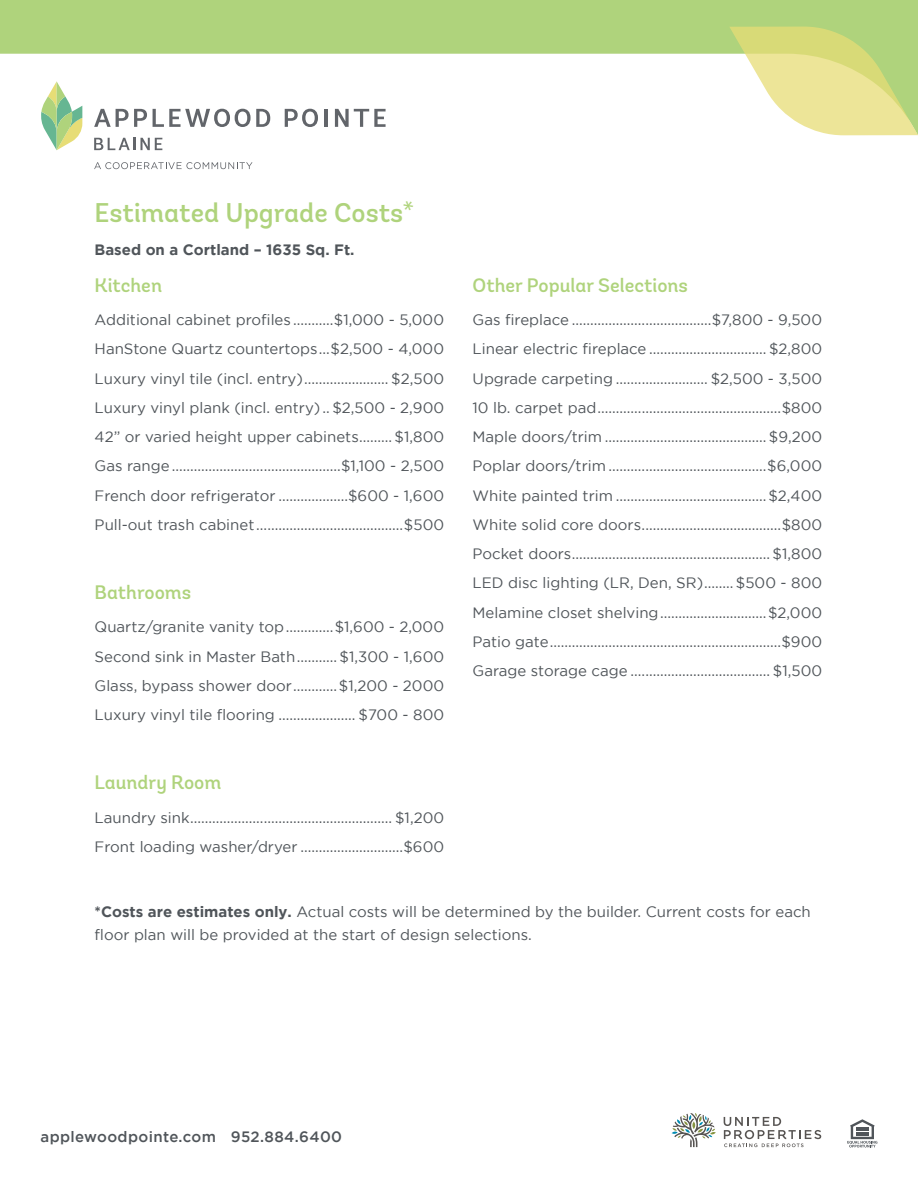
<style>
.page{position:relative;width:918px;height:1188px;background:#fff}
.page>*{position:absolute;margin:0;border:0;box-sizing:border-box;transform-origin:0 0}
.t1{font:500 27px "Andes";color:#afd37c}
.t2{font:500 19.5px "Andes";color:#afd37c}
.t3{font:15px/29.2px "Gotham";color:#50555a;text-align:justify}
.t4{font:500 15px "Gotham";letter-spacing:.025em;color:#50555a}
.t5{font:700 15px "Gotham";color:#50555a}
.s1{font-weight:700}
</style>
<div class="page">
<svg style="left:0;top:0;width:918px;height:151px"></svg>
<svg style="left:729px;top:27px;width:189px;height:108px"></svg>
<svg style="left:847px;top:1119px;width:30px;height:29px"></svg>
<hr style="left:856px;top:1127px;width:12px;height:4px;background:#50555a">
<svg style="left:672px;top:1113px;width:44px;height:34px"></svg>
<svg style="left:724px;top:1117px;width:97px;height:30px"></svg>
<svg style="left:40px;top:81px;width:42px;height:69px"></svg>
<svg style="left:94px;top:109px;width:53px;height:18px"></svg>
<svg style="left:153px;top:109px;width:117px;height:18px"></svg>
<svg style="left:285px;top:109px;width:33px;height:18px"></svg>
<hr style="left:324px;top:109px;width:3px;height:18px;background:#62656a">
<svg style="left:335px;top:109px;width:51px;height:18px"></svg>
<svg style="left:94px;top:162px;width:159px;height:7px"></svg>
<svg style="left:94px;top:138px;width:68px;height:12px"></svg>
<h1 class="t1" style="left:95px;top:196px;width:321px">Estimated Upgrade Costs*</h1>
<p class="t5" style="left:95px;top:241px;width:261px">Based on a Cortland – 1635 Sq. Ft.</p>
<h2 class="t2" style="left:95px;top:273px;width:69px">Kitchen</h2>
<h2 class="t2" style="left:473px;top:273px;width:217px">Other Popular Selections</h2>
<p class="t3" style="left:95px;top:305px;width:351px">Additional cabinet profiles ...........$1,000 - 5,000<br>HanStone Quartz countertops...$2,500 - 4,000<br>Luxury vinyl tile (incl. entry)....................... $2,500<br>Luxury vinyl plank (incl. entry) .. $2,500 - 2,900<br>42” or varied height upper cabinets......... $1,800<br>Gas range..............................................$1,100 - 2,500<br>French door refrigerator ...................$600 - 1,600<br>Pull-out trash cabinet ........................................$500</p>
<p class="t3" style="left:473px;top:305px;width:351px">Gas fireplace ......................................$7,800 - 9,500<br>Linear electric fireplace ................................ $2,800<br>Upgrade carpeting ......................... $2,500 - 3,500<br>10 lb. carpet pad..................................................$800<br>Maple doors/trim ............................................$9,200<br>Poplar doors/trim ...........................................$6,000<br>White painted trim .........................................$2,400<br>White solid core doors......................................$800<br>Pocket doors...................................................... $1,800<br>LED disc lighting (LR, Den, SR)........ $500 - 800<br>Melamine closet shelving.............................$2,000<br>Patio gate...............................................................$900<br>Garage storage cage ...................................... $1,500</p>
<h2 class="t2" style="left:95px;top:580px;width:98px">Bathrooms</h2>
<p class="t3" style="left:95px;top:612px;width:351px">Quartz/granite vanity top.............$1,600 - 2,000<br>Second sink in Master Bath........... $1,300 - 1,600<br>Glass, bypass shower door............$1,200 - 2000<br>Luxury vinyl tile flooring ..................... $700 - 800</p>
<h2 class="t2" style="left:95px;top:770px;width:128px">Laundry Room</h2>
<p class="t3" style="left:95px;top:803px;width:351px">Laundry sink....................................................... $1,200<br>Front loading washer/dryer ............................$600</p>
<p class="t3" style="left:95px;top:900px;width:718px;line-height:22.5px"><span class="s1">*Costs are estimates only.</span> Actual costs will be determined by the builder. Current costs for each floor plan will be provided at the start of design selections.</p>
<p class="t4" style="left:40px;top:1128px;width:303px">applewoodpointe.com 952.884.6400</p>
</div>
